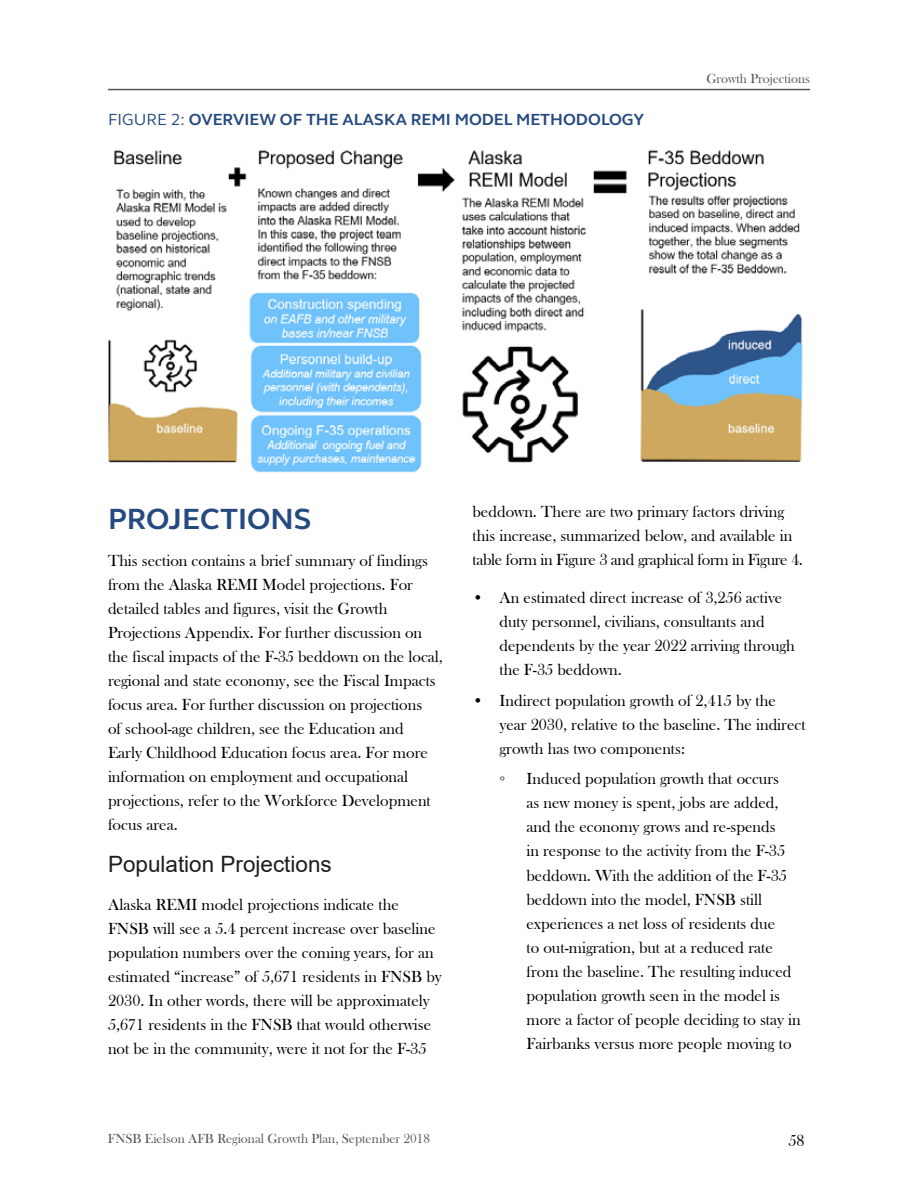
<style>
.page{position:relative;width:918px;height:1188px;background:#fff}
.page>*{position:absolute;margin:0;border:0;box-sizing:border-box;transform-origin:0 0}
.t1{font:700 30px "FS Elliot Pro";color:#254a7f}
.t2{font:22.5px "Arial";color:#1d1d1d}
.t3{font:16.5px/24px "Bask Old Face";color:#000}
.t4{font:700 16.5px "FS Elliot Pro";color:#254a7f}
.t5{font:16.5px "Book Antiqua";color:#000}
.t6{font:13.5px "Bask Old Face";color:#55575a}
.s1{font-weight:400}
</style>
<div class="page">
<hr style="left:108px;top:89px;width:702px;height:1px;background:#55575a">
<img style="left:108px;top:149px;width:695px;height:324px">
<p class="t4" style="left:108px;top:108px;width:537px"><span class="s1">FIGURE 2:</span> OVERVIEW OF THE ALASKA REMI MODEL METHODOLOGY</p>
<p class="t6" style="left:706px;top:71px;width:105px">Growth Projections</p>
<h1 class="t1" style="left:108px;top:498px;width:205px">PROJECTIONS</h1>
<p class="t3" style="left:108px;top:549px;width:336px">This section contains a brief summary of findings from the Alaska REMI Model projections. For detailed tables and figures, visit the Growth Projections Appendix. For further discussion on the fiscal impacts of the F-35 beddown on the local, regional and state economy, see the Fiscal Impacts focus area. For further discussion on projections<br>of school-age children, see the Education and<br>Early Childhood Education focus area. For more information on employment and occupational projections, refer to the Workforce Development focus area.</p>
<h2 class="t2" style="left:108px;top:849px;width:225px">Population Projections</h2>
<p class="t3" style="left:108px;top:892px;width:335px">Alaska REMI model projections indicate the FNSB will see a 5.4 percent increase over baseline population numbers over the coming years, for an estimated “increase” of 5,671 residents in FNSB by 2030. In other words, there will be approximately 5,671 residents in the FNSB that would otherwise not be in the community, were it not for the F-35</p>
<p class="t3" style="left:473px;top:500px;width:332px">beddown. There are two primary factors driving this increase, summarized below, and available in table form in Figure 3 and graphical form in Figure 4.</p>
<p class="t3" style="left:499px;top:586px;width:297px;text-indent:-27px">• An estimated direct increase of 3,256 active duty personnel, civilians, consultants and dependents by the year 2022 arriving through the F-35 beddown.</p>
<p class="t3" style="left:499px;top:689px;width:308px;text-indent:-27px">• Indirect population growth of 2,415 by the year 2030, relative to the baseline. The indirect growth has two components:</p>
<p class="t5" style="left:499px;top:767px;width:7px">◦</p>
<p class="t3" style="left:526px;top:767px;width:276px">Induced population growth that occurs<br>as new money is spent, jobs are added, and the economy grows and re-spends<br>in response to the activity from the F-35 beddown. With the addition of the F-35 beddown into the model, FNSB still experiences a net loss of residents due<br>to out-migration, but at a reduced rate from the baseline. The resulting induced population growth seen in the model is more a factor of people deciding to stay in Fairbanks versus more people moving to</p>
<p class="t6" style="left:108px;top:1131px;width:324px">FNSB Eielson AFB Regional Growth Plan, September 2018</p>
<p class="t3" style="left:788px;top:1129px;width:18px">58</p>
</div>
